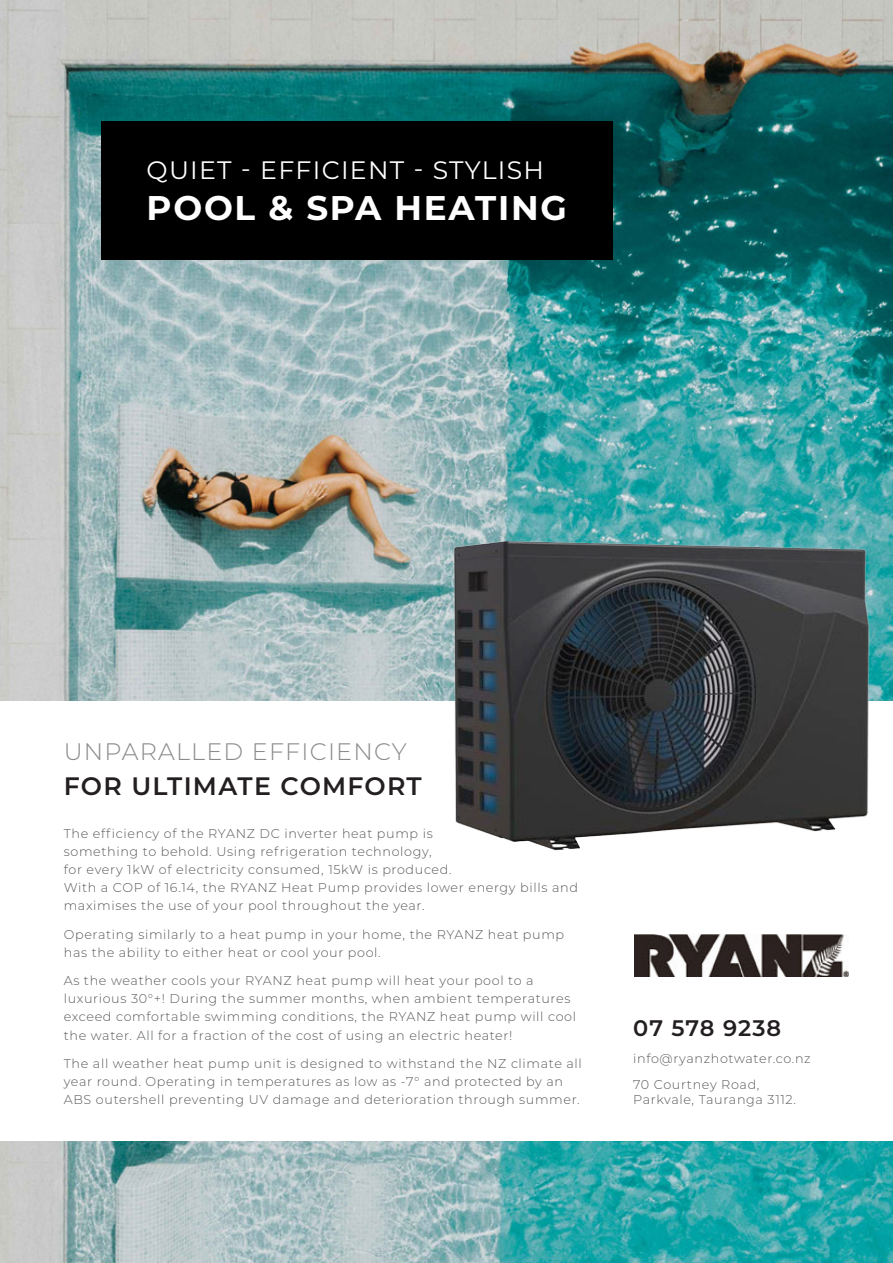
<style>
.page{position:relative;width:893px;height:1263px;background:#fff}
.page>*{position:absolute;margin:0;border:0;box-sizing:border-box;transform-origin:0 0}
.t1{font:700 34.2px "Montserrat";letter-spacing:.05em;color:#fff}
.t2{font:25.2px "Montserrat";letter-spacing:.05em;color:#fff}
.t3{font:600 25.2px "Montserrat";letter-spacing:.05em;color:#231f20}
.t4{font:300 23.85px "Montserrat";letter-spacing:.05em;color:#8a8a8a}
.t5{font:600 22.5px "Montserrat";letter-spacing:.045em;color:#231f20}
.t6{font:300 12.75px/18.1px "Montserrat";letter-spacing:.05em;color:#57585a}
</style>
<div class="page">
<img style="left:0;top:0;width:893px;height:1263px">
<div style="left:0;top:702px;width:893px;height:439px;background:#fff"></div>
<img style="left:303px;top:492px;width:590px;height:359px">
<img style="left:634px;top:934px;width:214px;height:43px">
<div style="left:101px;top:121px;width:512px;height:139px;background:#000"></div>
<p class="t2" style="left:147px;top:153px;width:399px">QUIET - EFFICIENT - STYLISH</p>
<p class="t1" style="left:147px;top:183px;width:422px">POOL &amp; SPA HEATING</p>
<p class="t4" style="left:64px;top:736px;width:345px">UNPARALLED EFFICIENCY</p>
<p class="t3" style="left:64px;top:768px;width:359px">FOR ULTIMATE COMFORT</p>
<p class="t6" style="left:64px;top:824px;width:516px">The efficiency of the RYANZ DC inverter heat pump is<br>something to behold. Using refrigeration technology,<br>for every 1kW of electricity consumed, 15kW is produced.<br>With a COP of 16.14, the RYANZ Heat Pump provides lower energy bills and maximises the use of your pool throughout the year.</p>
<p class="t6" style="left:64px;top:925px;width:502px">Operating similarly to a heat pump in your home, the RYANZ heat pump has the ability to either heat or cool your pool.</p>
<p class="t6" style="left:64px;top:971px;width:514px">As the weather cools your RYANZ heat pump will heat your pool to a luxurious 30°+! During the summer months, when ambient temperatures exceed comfortable swimming conditions, the RYANZ heat pump will cool the water. All for a fraction of the cost of using an electric heater!</p>
<p class="t6" style="left:64px;top:1054px;width:520px">The all weather heat pump unit is designed to withstand the NZ climate all year round. Operating in temperatures as low as -7° and protected by an<br>ABS outershell preventing UV damage and deterioration through summer.</p>
<p class="t5" style="left:633px;top:1012px;width:150px">07 578 9238</p>
<p class="t6" style="left:633px;top:1049px;width:179px">info@ryanzhotwater.co.nz</p>
<p class="t6" style="left:633px;top:1076px;width:164px;line-height:15.3px">70 Courtney Road,<br>Parkvale, Tauranga 3112.</p>
</div>
